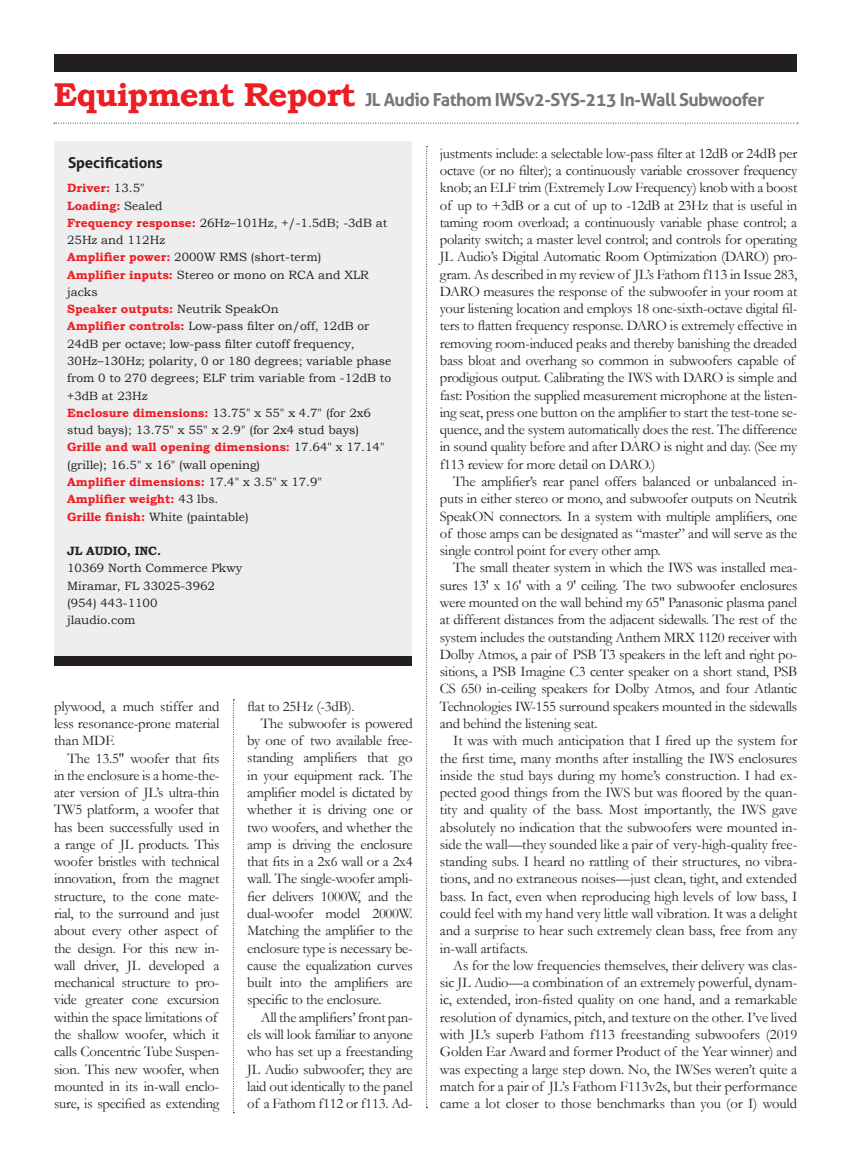
<style>
.page{position:relative;width:851px;height:1161px;background:#fff}
.page>*{position:absolute;margin:0;border:0;box-sizing:border-box;transform-origin:0 0}
.t1{font:700 18px "Aller";letter-spacing:-.03em;color:#757679}
.t2{font:700 15px "Aller";letter-spacing:-.01em;color:#231f20}
.t3{font:14.7px/17.2px "Garamond";letter-spacing:-.015em;color:#231f20;text-align:justify}
.t4{font:12px/17.2px "Bookman Old Style";color:#231f20}
.t5{font:700 12px "Bookman Old Style";letter-spacing:-.01em;color:#231f20}
.s1{font-family:"Bookman Old Style";font-size:33px;color:#ee1d23}
.s2{font-weight:700;color:#ee1d23}
</style>
<div class="page">
<div style="left:54px;top:54px;width:742px;height:17px;background:#231f20"></div>
<svg style="left:54px;top:123px;width:743px;height:1px"></svg>
<svg style="left:426px;top:146px;width:1px;height:962px"></svg>
<svg style="left:233px;top:699px;width:1px;height:414px"></svg>
<div style="left:54px;top:141px;width:358px;height:515px;background:#eeeeef"></div>
<div style="left:54px;top:656px;width:357px;height:9px;background:#231f20"></div>
<p class="t1" style="left:54px;top:88px;width:712px"><span class="s1">Equipment Report</span> JL Audio Fathom IWSv2-SYS-213 In-Wall Subwoofer</p>
<p class="t2" style="left:68px;top:154px;width:96px">Specifications</p>
<p class="t4" style="left:67px;top:180px;width:326px"><span class="s2">Driver:</span> 13.5"<br><span class="s2">Loading:</span> Sealed<br><span class="s2">Frequency response:</span> 26Hz–101Hz, +/-1.5dB; -3dB at 25Hz and 112Hz<br><span class="s2">Amplifier power:</span> 2000W RMS (short-term)<br><span class="s2">Amplifier inputs:</span> Stereo or mono on RCA and XLR jacks<br><span class="s2">Speaker outputs:</span> Neutrik SpeakOn<br><span class="s2">Amplifier controls:</span> Low-pass filter on/off, 12dB or 24dB per octave; low-pass filter cutoff frequency, 30Hz–130Hz; polarity, 0 or 180 degrees; variable phase from 0 to 270 degrees; ELF trim variable from -12dB to +3dB at 23Hz<br><span class="s2">Enclosure dimensions:</span> 13.75" x 55" x 4.7" (for 2x6 stud bays); 13.75" x 55" x 2.9" (for 2x4 stud bays)<br><span class="s2">Grille and wall opening dimensions:</span> 17.64" x 17.14" (grille); 16.5" x 16" (wall opening)<br><span class="s2">Amplifier dimensions:</span> 17.4" x 3.5" x 17.9"<br><span class="s2">Amplifier weight:</span> 43 lbs.<br><span class="s2">Grille finish:</span> White (paintable)</p>
<p class="t5" style="left:67px;top:544px;width:95px">JL AUDIO, INC.</p>
<p class="t4" style="left:67px;top:560px;width:177px">10369 North Commerce Pkwy<br>Miramar, FL 33025-3962 (954) 443-1100<br>jlaudio.com</p>
<p class="t3" style="left:54px;top:697px;width:167px">plywood, a much stiffer and less resonance-prone material than MDF.</p>
<p class="t3" style="left:54px;top:749px;width:167px;text-align:left;text-indent:13px">The 13.5" woofer that fits in the enclosure is a home-the&shy;ater version of JL’s ultra-thin<br>TW5 platform, a woofer that has been successfully used in a range of JL products. This woofer bristles with technical innovation, from the magnet structure, to the cone mate&shy;rial, to the surround and just about every other aspect of the design. For this new in&shy;wall driver, JL developed a mechanical structure to pro&shy;vide greater cone excursion within the space limitations of the shallow woofer, which it calls Concentric Tube Suspen&shy;sion. This new woofer, when mounted in its in-wall enclo&shy;sure, is specified as extending</p>
<p class="t3" style="left:247px;top:697px;width:109px">flat to 25Hz (-3dB).</p>
<p class="t3" style="left:261px;top:715px;width:153px">The subwoofer is powered</p>
<p class="t3" style="left:247px;top:732px;width:167px">by one of two available free-</p>
<p class="t3" style="left:247px;top:749px;width:167px">standing amplifiers that go</p>
<p class="t3" style="left:247px;top:766px;width:167px">in your equipment rack. The</p>
<p class="t3" style="left:247px;top:784px;width:167px">amplifier model is dictated by</p>
<p class="t3" style="left:247px;top:801px;width:167px">whether it is driving one or</p>
<p class="t3" style="left:247px;top:818px;width:167px">two woofers, and whether the</p>
<p class="t3" style="left:247px;top:836px;width:167px">amp is driving the enclosure</p>
<p class="t3" style="left:247px;top:853px;width:167px">that fits in a 2x6 wall or a 2x4</p>
<p class="t3" style="left:247px;top:870px;width:167px">wall. The single-woofer ampli-</p>
<p class="t3" style="left:247px;top:887px;width:167px">fier delivers 1000W, and the</p>
<p class="t3" style="left:247px;top:905px;width:167px">dual-woofer model 2000W.</p>
<p class="t3" style="left:247px;top:922px;width:167px">Matching the amplifier to the</p>
<p class="t3" style="left:247px;top:939px;width:167px">enclosure type is necessary be-</p>
<p class="t3" style="left:247px;top:956px;width:167px">cause the equalization curves</p>
<p class="t3" style="left:247px;top:974px;width:167px">built into the amplifiers are</p>
<p class="t3" style="left:247px;top:991px;width:136px">specific to the enclosure.</p>
<p class="t3" style="left:261px;top:1008px;width:153px">All the amplifiers’ front pan-</p>
<p class="t3" style="left:247px;top:1026px;width:167px">els will look familiar to anyone</p>
<p class="t3" style="left:247px;top:1043px;width:167px">who has set up a freestanding</p>
<p class="t3" style="left:247px;top:1060px;width:167px">JL Audio subwoofer; they are</p>
<p class="t3" style="left:247px;top:1077px;width:167px">laid out identically to the panel</p>
<p class="t3" style="left:247px;top:1095px;width:167px">of a Fathom f112 or f113. Ad-</p>
<p class="t3" style="left:440px;top:144px;width:359px;text-align:left">justments include: a selectable low-pass filter at 12dB or 24dB per octave (or no filter); a continuously variable crossover frequency knob; an ELF trim (Extremely Low Frequency) knob with a boost of up to +3dB or a cut of up to -12dB at 23Hz that is useful in taming room overload; a continuously variable phase control; a polarity switch; a master level control; and controls for operating JL Audio’s Digital Automatic Room Optimization (DARO) pro&shy;gram. As described in my review of JL’s Fathom f113 in Issue 283, DARO measures the response of the subwoofer in your room at your listening location and employs 18 one-sixth-octave digital fil&shy;ters to flatten frequency response. DARO is extremely effective in removing room-induced peaks and thereby banishing the dreaded bass bloat and overhang so common in subwoofers capable of prodigious output. Calibrating the IWS with DARO is simple and fast: Position the supplied measurement microphone at the listen&shy;ing seat, press one button on the amplifier to start the test-tone se&shy;quence, and the system automatically does the rest. The difference in sound quality before and after DARO is night and day. (See my f113 review for more detail on DARO.)</p>
<p class="t3" style="left:440px;top:473px;width:359px;text-indent:13px">The amplifier’s rear panel offers balanced or unbalanced in&shy;puts in either stereo or mono, and subwoofer outputs on Neutrik SpeakON connectors. In a system with multiple amplifiers, one of those amps can be designated as “master” and will serve as the single control point for every other amp.</p>
<p class="t3" style="left:440px;top:559px;width:359px;text-indent:13px">The small theater system in which the IWS was installed mea&shy;sures 13' x 16' with a 9' ceiling. The two subwoofer enclosures were mounted on the wall behind my 65" Panasonic plasma panel at different distances from the adjacent sidewalls. The rest of the system includes the outstanding Anthem MRX 1120 receiver with Dolby Atmos, a pair of PSB T3 speakers in the left and right po&shy;sitions, a PSB Imagine C3 center speaker on a short stand, PSB CS 650 in-ceiling speakers for Dolby Atmos, and four Atlantic Technologies IW-155 surround speakers mounted in the sidewalls and behind the listening seat.</p>
<p class="t3" style="left:440px;top:732px;width:359px;text-indent:13px">It was with much anticipation that I fired up the system for the first time, many months after installing the IWS enclosures inside the stud bays during my home’s construction. I had ex&shy;pected good things from the IWS but was floored by the quan&shy;tity and quality of the bass. Most importantly, the IWS gave absolutely no indication that the subwoofers were mounted in&shy;side the wall—they sounded like a pair of very-high-quality free&shy;standing subs. I heard no rattling of their structures, no vibra&shy;tions, and no extraneous noises—just clean, tight, and extended bass. In fact, even when reproducing high levels of low bass, I could feel with my hand very little wall vibration. It was a delight and a surprise to hear such extremely clean bass, free from any in-wall artifacts.</p>
<p class="t3" style="left:440px;top:956px;width:359px;text-indent:13px">As for the low frequencies themselves, their delivery was clas&shy;sic JL Audio—a combination of an extremely powerful, dynam&shy;ic, extended, iron-fisted quality on one hand, and a remarkable resolution of dynamics, pitch, and texture on the other. I’ve lived with JL’s superb Fathom f113 freestanding subwoofers (2019<br>Golden Ear Award and former Product of the Year winner) and was expecting a large step down. No, the IWSes weren’t quite a match for a pair of JL’s Fathom F113v2s, but their performance came a lot closer to those benchmarks than you (or I) would</p>
</div>
